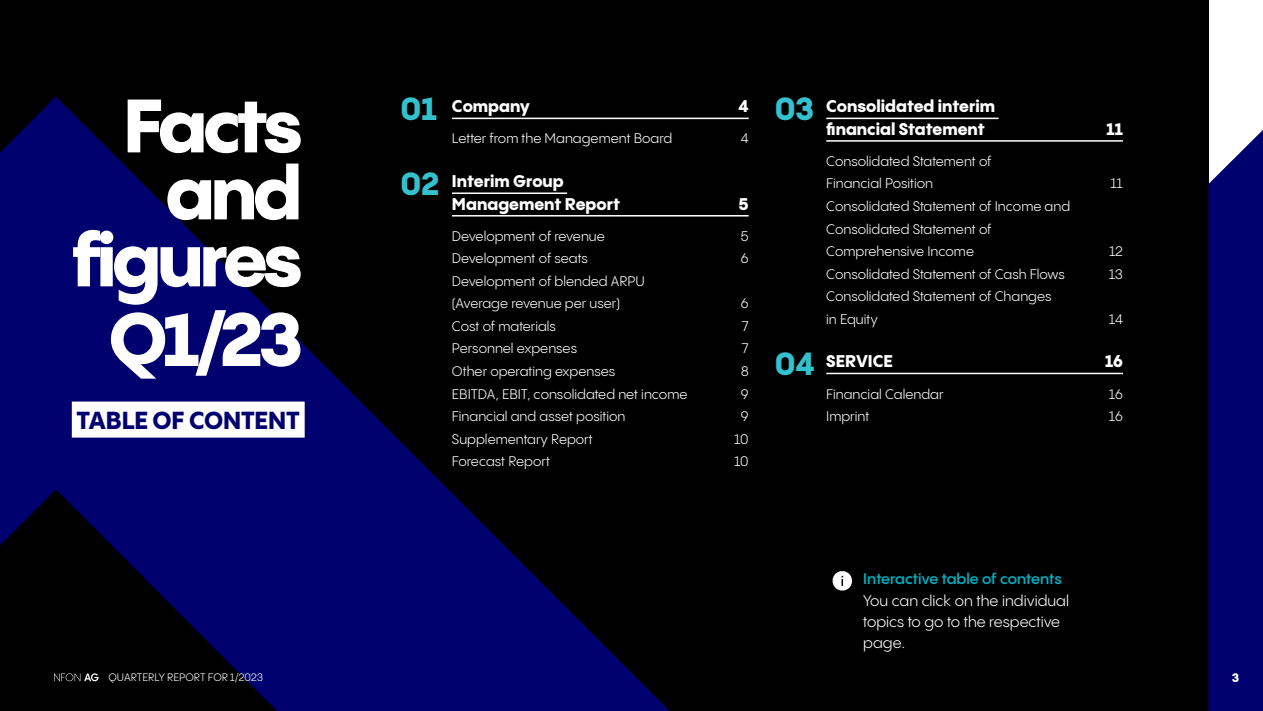
<style>
.page{position:relative;width:1263px;height:711px;background:#fff}
.page>*{position:absolute;margin:0;border:0;box-sizing:border-box;transform-origin:0 0}
.t1{font:800 74.4px/66.9px "PP Pangram Sans";letter-spacing:-.06em;color:#fff;text-align:right}
.t2{font:800 24px "PP Pangram Sans";letter-spacing:-.02em;color:#00006e}
.t3{font:800 16.5px/22.5px "PP Pangram Sans";color:#fff}
.t4{font:15px/21px "PP Pangram Sans";color:#fff}
.t5{font:600 15px "PP Pangram Sans";color:#00b1c2}
.t6{font:13.5px/22.5px "PP Pangram Sans";color:#fff}
.t7{font:800 12px "PP Pangram Sans";color:#fff}
.t8{font:10.5px "PP Pangram Sans";letter-spacing:.005em;color:#fff}
.s1{font-size:31.2px;color:#33c1ce}
</style>
<div class="page">
<div style="left:0;top:0;width:1209px;height:710px;background:#000"></div>
<svg style="left:0;top:97px;width:670px;height:613px"></svg>
<hr style="left:452px;top:117px;width:297px;height:2px;background:#fff">
<hr style="left:452px;top:192px;width:115px;height:2px;background:#fff">
<hr style="left:452px;top:215px;width:297px;height:1px;background:#fff">
<hr style="left:826px;top:117px;width:172px;height:2px;background:#fff">
<hr style="left:826px;top:140px;width:297px;height:1px;background:#fff">
<hr style="left:826px;top:372px;width:297px;height:2px;background:#fff">
<svg style="left:832px;top:571px;width:20px;height:20px"></svg>
<div style="left:72px;top:401px;width:233px;height:36px;background:#fff"></div>
<div style="left:1208px;top:130px;width:55px;height:580px;background:#00006e"></div>
<svg style="left:54px;top:673px;width:45px;height:7px"></svg>
<h1 class="t1" style="left:71px;top:90px;width:233px">Facts and figures</h1>
<h1 class="t1" style="left:108px;top:304px;width:195px">Q1/23</h1>
<h2 class="t2" style="left:76px;top:404px;width:225px">TABLE OF CONTENT</h2>
<p class="t3" style="left:401px;top:95px;width:130px"><span class="s1">01</span> Company</p>
<p class="t3" style="left:738px;top:95px;width:12px">4</p>
<p class="t6" style="left:452px;top:127px;width:222px">Letter from the Management Board</p>
<p class="t6" style="left:741px;top:127px;width:9px">4</p>
<p class="t3" style="left:452px;top:169px;width:170px;text-indent:-51px"><span class="s1">02</span> Interim Group<br>Management Report</p>
<p class="t3" style="left:739px;top:192px;width:11px">5</p>
<p class="t6" style="left:452px;top:224px;width:154px">Development of revenue</p>
<p class="t6" style="left:741px;top:224px;width:9px">5</p>
<p class="t6" style="left:452px;top:247px;width:138px">Development of seats</p>
<p class="t6" style="left:741px;top:247px;width:9px">6</p>
<p class="t6" style="left:452px;top:269px;width:194px">Development of blended ARPU (Average revenue per user)</p>
<p class="t6" style="left:741px;top:292px;width:9px">6</p>
<p class="t6" style="left:452px;top:314px;width:105px">Cost of materials</p>
<p class="t6" style="left:742px;top:314px;width:8px">7</p>
<p class="t6" style="left:452px;top:337px;width:127px">Personnel expenses</p>
<p class="t6" style="left:742px;top:337px;width:8px">7</p>
<p class="t6" style="left:452px;top:359px;width:165px">Other operating expenses</p>
<p class="t6" style="left:741px;top:359px;width:9px">8</p>
<p class="t6" style="left:452px;top:382px;width:237px">EBITDA, EBIT, consolidated net income</p>
<p class="t6" style="left:741px;top:382px;width:9px">9</p>
<p class="t6" style="left:452px;top:404px;width:175px">Financial and asset position</p>
<p class="t6" style="left:741px;top:404px;width:9px">9</p>
<p class="t6" style="left:452px;top:427px;width:142px">Supplementary Report</p>
<p class="t6" style="left:734px;top:427px;width:16px">10</p>
<p class="t6" style="left:452px;top:449px;width:99px">Forecast Report</p>
<p class="t6" style="left:734px;top:449px;width:16px">10</p>
<p class="t3" style="left:826px;top:95px;width:170px;text-indent:-51px"><span class="s1">03</span> Consolidated interim financial Statement</p>
<p class="t6" style="left:826px;top:150px;width:167px">Consolidated Statement of<br>Financial Position</p>
<p class="t6" style="left:826px;top:195px;width:245px">Consolidated Statement of Income and<br>Consolidated Statement of<br>Comprehensive Income</p>
<p class="t3" style="left:1106px;top:117px;width:18px">11</p>
<p class="t6" style="left:1111px;top:172px;width:13px">11</p>
<p class="t6" style="left:1109px;top:240px;width:15px">12</p>
<p class="t6" style="left:826px;top:262px;width:240px">Consolidated Statement of Cash Flows</p>
<p class="t6" style="left:1109px;top:262px;width:15px">13</p>
<p class="t6" style="left:826px;top:285px;width:227px">Consolidated Statement of Changes in Equity</p>
<p class="t6" style="left:1109px;top:307px;width:15px">14</p>
<p class="t3" style="left:775px;top:349px;width:119px"><span class="s1">04</span> SERVICE</p>
<p class="t3" style="left:1105px;top:349px;width:19px">16</p>
<p class="t6" style="left:826px;top:382px;width:119px">Financial Calendar</p>
<p class="t6" style="left:1109px;top:382px;width:15px">16</p>
<p class="t6" style="left:826px;top:404px;width:45px">Imprint</p>
<p class="t6" style="left:1109px;top:404px;width:15px">16</p>
<p class="t5" style="left:863px;top:569px;width:200px">Interactive table of contents</p>
<p class="t4" style="left:863px;top:589px;width:207px">You can click on the individual topics to go to the respective page.</p>
<p class="t8" style="left:108px;top:670px;width:156px">QUARTERLY REPORT FOR 1/2023</p>
<p class="t7" style="left:1232px;top:669px;width:8px">3</p>
</div>
